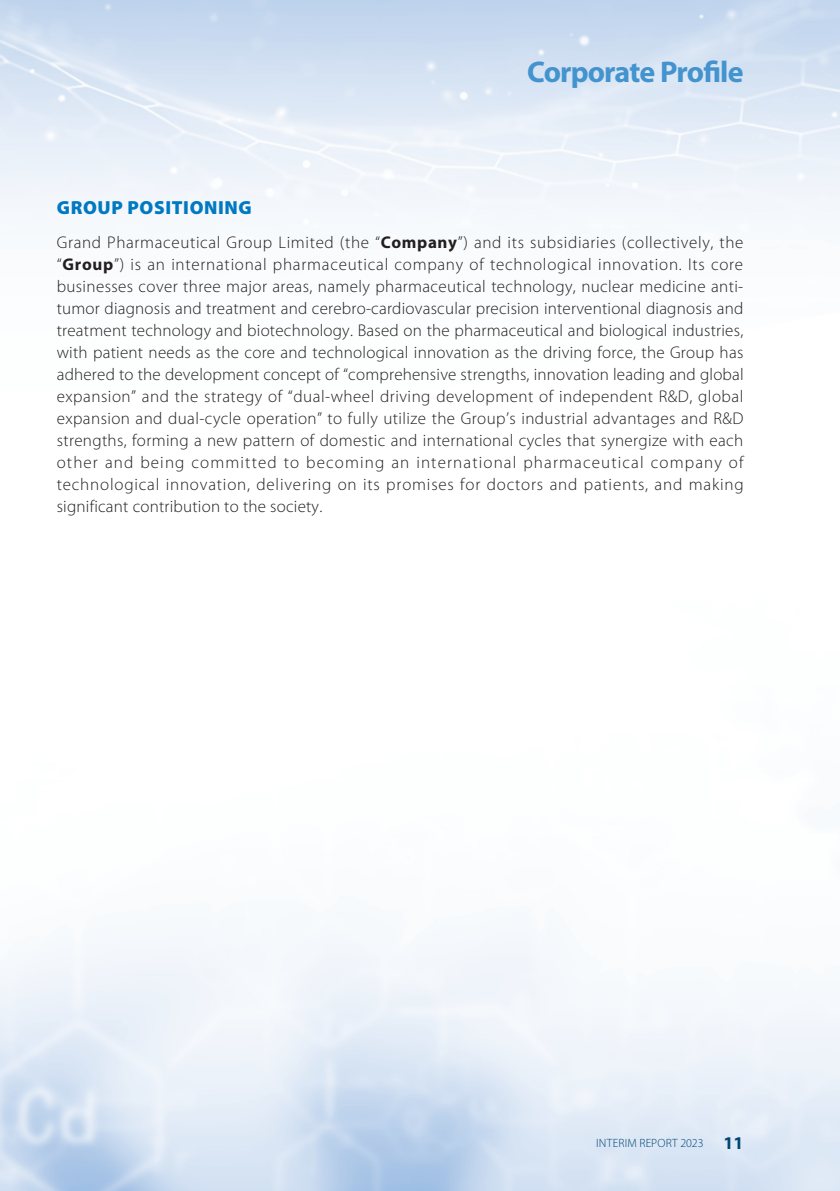
<style>
.page{position:relative;width:840px;height:1191px;background:#fff}
.page>*{position:absolute;margin:0;border:0;box-sizing:border-box;transform-origin:0 0}
.t1{font:700 30px "Myriad Pro";letter-spacing:-.03em;color:#4393cf}
._01_H1{font:900 19px "Myriad Pro";letter-spacing:.03em;color:#0079c2}
._00_txt{font:300 17px/22px "Myriad Pro";letter-spacing:.015em;color:#231f20;text-align:justify}
.t2{font:300 12px "Myriad Pro";letter-spacing:.015em;color:#004574}
.s1{font-weight:700}
.s2{font-weight:700;font-size:18px}
</style>
<div class="page">
<h1 class="t1" style="left:527px;top:52px;width:218px">Corporate Profile</h1>
<p class="_01_H1" style="left:57px;top:195px;width:196px">GROUP POSITIONING</p>
<p class="_00_txt" style="left:57px;top:231px;width:688px">Grand Pharmaceutical Group Limited (the “<span class="s1">Company</span>”) and its subsidiaries (collectively, the “<span class="s1">Group</span>”) is an international pharmaceutical company of technological innovation. Its core businesses cover three major areas, namely pharmaceutical technology, nuclear medicine anti&shy;tumor diagnosis and treatment and cerebro-cardiovascular precision interventional diagnosis and treatment technology and biotechnology. Based on the pharmaceutical and biological industries, with patient needs as the core and technological innovation as the driving force, the Group has adhered to the development concept of “comprehensive strengths, innovation leading and global expansion” and the strategy of “dual-wheel driving development of independent R&amp;D, global expansion and dual-cycle operation” to fully utilize the Group’s industrial advantages and R&amp;D strengths, forming a new pattern of domestic and international cycles that synergize with each other and being committed to becoming an international pharmaceutical company of technological innovation, delivering on its promises for doctors and patients, and making significant contribution to the society.</p>
<p class="t2" style="left:596px;top:1135px;width:149px">INTERIM REPORT 2023 <span class="s2">11</span></p>
</div>
